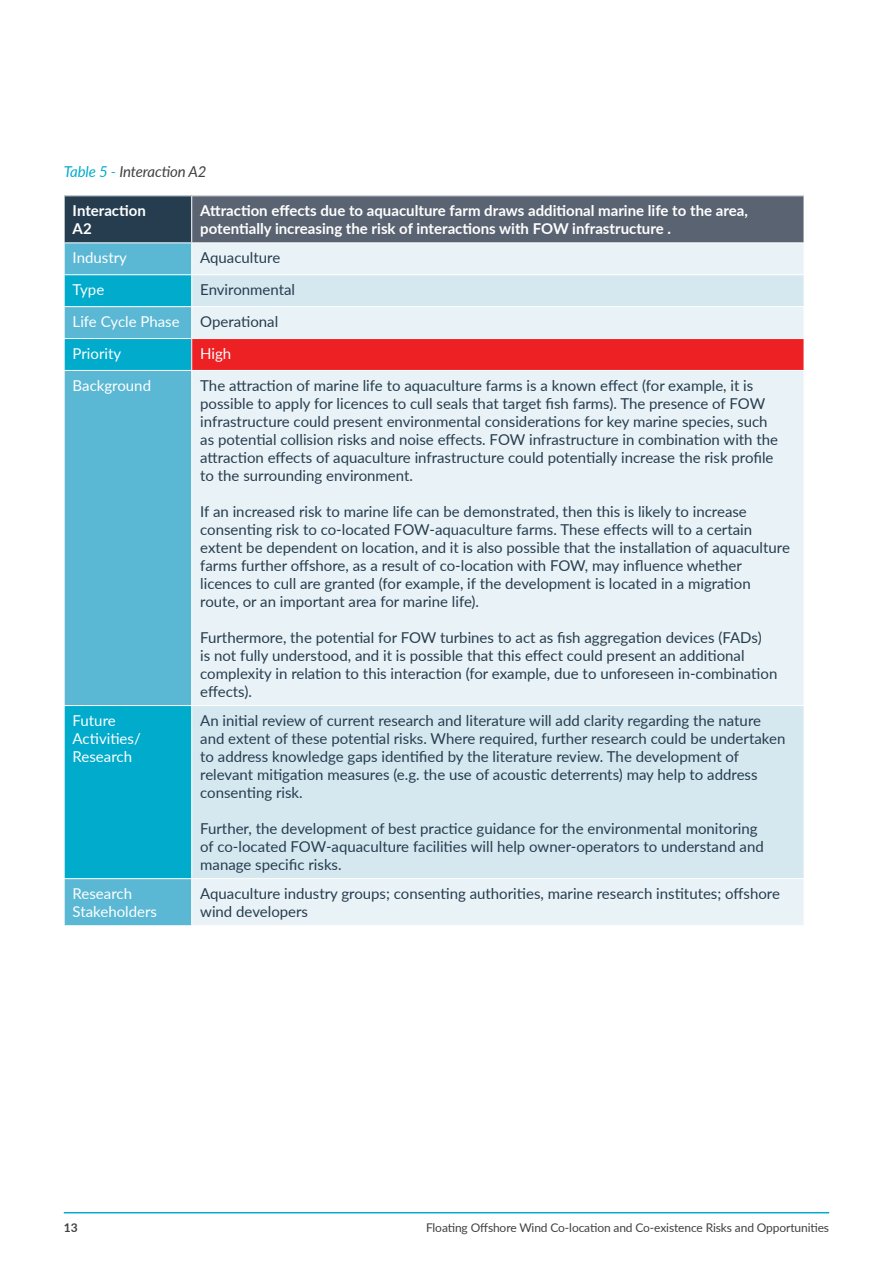
<style>
.page{position:relative;width:893px;height:1263px;background:#fff}
.page>*{position:absolute;margin:0;border:0;box-sizing:border-box;transform-origin:0 0}
.t1{font:15px/18px "Lato";color:#263d4f}
.t2{font:700 15px/18px "Lato";color:#fff}
.t3{font:15px/18px "Lato";color:#fff}
.t4{font:italic 15px "Lato";letter-spacing:-.01em;color:#414042}
.t5{font:12px "Lato";letter-spacing:-.01em;color:#414042}
.t6{font:700 12px "Lato";color:#414042}
.s1{color:#00abcc}
</style>
<div class="page">
<div style="left:64px;top:196px;width:128px;height:47px;background:#263d4f"></div>
<div style="left:192px;top:196px;width:612px;height:47px;background:#5a6372"></div>
<div style="left:65px;top:243px;width:126px;height:682px;background:#5bb8d4"></div>
<div style="left:192px;top:243px;width:612px;height:682px;background:#e9f2f6"></div>
<svg style="left:65px;top:275px;width:126px;height:603px;background:#37b2d0"></svg>
<svg style="left:192px;top:275px;width:612px;height:603px;background:#e1eef3"></svg>
<div style="left:192px;top:339px;width:612px;height:31px;background:#ed2024"></div>
<hr style="left:64px;top:196px;width:1px;height:46px;background:#fff">
<hr style="left:191px;top:196px;width:1px;height:46px;background:#fff">
<hr style="left:192px;top:242px;width:612px;height:1px;background:#fff">
<hr style="left:192px;top:274px;width:612px;height:1px;background:#fff">
<hr style="left:192px;top:306px;width:612px;height:1px;background:#fff">
<hr style="left:192px;top:338px;width:612px;height:1px;background:#fff">
<hr style="left:192px;top:370px;width:612px;height:1px;background:#fff">
<hr style="left:192px;top:705px;width:612px;height:1px;background:#fff">
<hr style="left:192px;top:878px;width:612px;height:1px;background:#fff">
<hr style="left:64px;top:242px;width:128px;height:1px;background:#fff">
<hr style="left:64px;top:274px;width:128px;height:1px;background:#fff">
<hr style="left:64px;top:306px;width:128px;height:1px;background:#fff">
<hr style="left:64px;top:338px;width:128px;height:1px;background:#fff">
<hr style="left:64px;top:370px;width:128px;height:1px;background:#fff">
<hr style="left:64px;top:705px;width:128px;height:1px;background:#fff">
<hr style="left:64px;top:878px;width:128px;height:1px;background:#fff">
<hr style="left:64px;top:1212px;width:765px;height:1px;background:#00abcc">
<p class="t4" style="left:64px;top:160px;width:144px"><span class="s1">Table 5 -</span> Interaction A2</p>
<p class="t2" style="left:73px;top:201px;width:75px">Interaction<br>A2</p>
<p class="t2" style="left:200px;top:201px;width:549px">Attraction effects due to aquaculture farm draws additional marine life to the area, potentially increasing the risk of interactions with FOW infrastructure .</p>
<p class="t3" style="left:73px;top:248px;width:56px">Industry</p>
<p class="t1" style="left:200px;top:248px;width:82px">Aquaculture</p>
<p class="t3" style="left:73px;top:280px;width:33px">Type</p>
<p class="t1" style="left:200px;top:280px;width:96px">Environmental</p>
<p class="t3" style="left:73px;top:312px;width:109px">Life Cycle Phase</p>
<p class="t1" style="left:200px;top:312px;width:79px">Operational</p>
<p class="t3" style="left:73px;top:344px;width:50px">Priority</p>
<p class="t3" style="left:200px;top:344px;width:33px">High</p>
<p class="t3" style="left:73px;top:376px;width:80px">Background</p>
<p class="t1" style="left:200px;top:376px;width:579px">The attraction of marine life to aquaculture farms is a known effect (for example, it is possible to apply for licences to cull seals that target fish farms). The presence of FOW infrastructure could present environmental considerations for key marine species, such as potential collision risks and noise effects. FOW infrastructure in combination with the attraction effects of aquaculture infrastructure could potentially increase the risk profile to the surrounding environment.</p>
<p class="t1" style="left:200px;top:502px;width:591px">If an increased risk to marine life can be demonstrated, then this is likely to increase consenting risk to co-located FOW-aquaculture farms. These effects will to a certain extent be dependent on location, and it is also possible that the installation of aquaculture farms further offshore, as a result of co-location with FOW, may influence whether licences to cull are granted (for example, if the development is located in a migration route, or an important area for marine life).</p>
<p class="t1" style="left:200px;top:628px;width:579px">Furthermore, the potential for FOW turbines to act as fish aggregation devices (FADs)<br>is not fully understood, and it is possible that this effect could present an additional complexity in relation to this interaction (for example, due to unforeseen in-combination effects).</p>
<p class="t3" style="left:73px;top:711px;width:70px">Future<br>Activities/<br>Research</p>
<p class="t1" style="left:200px;top:711px;width:587px">An initial review of current research and literature will add clarity regarding the nature and extent of these potential risks. Where required, further research could be undertaken to address knowledge gaps identified by the literature review. The development of relevant mitigation measures (e.g. the use of acoustic deterrents) may help to address consenting risk.</p>
<p class="t1" style="left:200px;top:819px;width:565px">Further, the development of best practice guidance for the environmental monitoring of co-located FOW-aquaculture facilities will help owner-operators to understand and manage specific risks.</p>
<p class="t3" style="left:73px;top:884px;width:86px">Research<br>Stakeholders</p>
<p class="t1" style="left:200px;top:884px;width:581px">Aquaculture industry groups; consenting authorities, marine research institutes; offshore wind developers</p>
<p class="t6" style="left:64px;top:1219px;width:15px">13</p>
<p class="t5" style="left:426px;top:1219px;width:405px">Floating Offshore Wind Co-location and Co-existence Risks and Opportunities</p>
</div>
